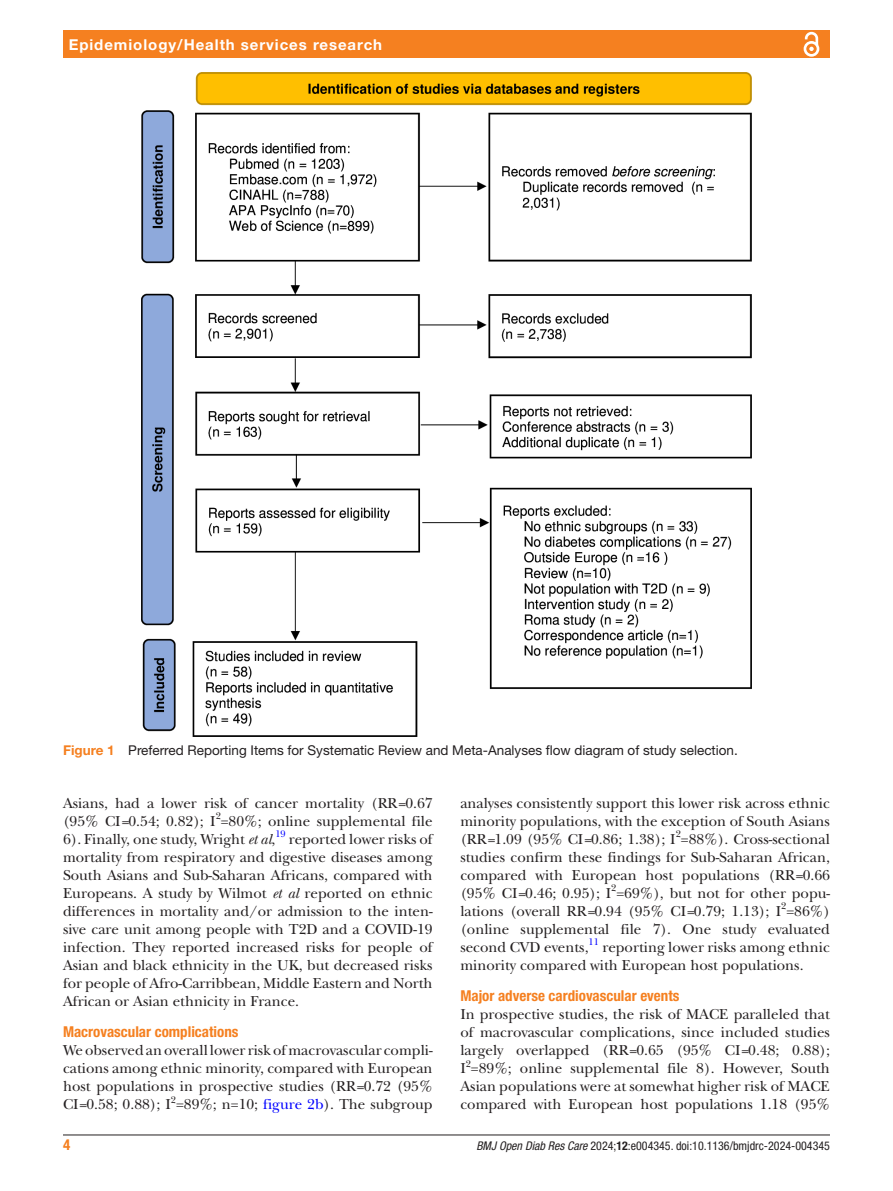
<style>
.page{position:relative;width:893px;height:1191px;background:#fff}
.page>*{position:absolute;margin:0;border:0;box-sizing:border-box;transform-origin:0 0}
.t1{font:15px/18px "New Baskerville";color:#231f20;text-align:justify}
.t2{font:700 condensed 15px "Helvetica Neue LT Std";color:#f58020}
.t3{font:700 15px "Helvetica Neue LT Std";letter-spacing:.065em;color:#fff}
.t4{font:13.5px "Helvetica Neue LT Std";color:#231f20}
.t5{font:condensed 12px "Helvetica Neue LT Std";color:#231f20}
.t6{font:9.9px "New Baskerville";color:#231f20}
.t7{font:9.9px "New Baskerville";color:#00f}
.s1{font-weight:700;color:#f58020}
.s2{font-style:italic}
.s3{color:#00f}
.s4{font-weight:700}
</style>
<div class="page">
<hr style="left:63px;top:1134px;width:767px;height:1px;background:#231f20">
<div style="left:63px;top:31px;width:767px;height:27px;background:#f58020"></div>
<svg style="left:803px;top:31px;width:17px;height:26px"></svg>
<img style="left:141px;top:73px;width:611px;height:664px">
<p class="t3" style="left:69px;top:35px;width:315px">Epidemiology/Health services research</p>
<p class="t4" style="left:63px;top:741px;width:676px"><span class="s1">Figure 1</span> Preferred Reporting Items for Systematic Review and Meta-Analyses flow diagram of study selection.</p>
<p class="t1" style="left:63px;top:794px;width:371px">Asians, had a lower risk of cancer mortality (RR<span class="s2">=</span>0.67 (95% CI<span class="s2">=</span>0.54; 0.82); I =80%; online supplemental file</p>
<p class="t6" style="left:216px;top:810px;width:7px">2</p>
<p class="t1" style="left:63px;top:830px;width:214px">6). Finally, one study, Wright <span class="s2">et al</span>,</p>
<p class="t7" style="left:275px;top:828px;width:12px">19</p>
<p class="t1" style="left:63px;top:830px;width:371px;text-indent:226px">reported lower risks of mortality from respiratory and digestive diseases among South Asians and Sub-Saharan Africans, compared with Europeans. A study by Wilmot <span class="s2">et al</span> reported on ethnic differences in mortality and/or admission to the inten&shy;sive care unit among people with T2D and a COVID-19 infection. They reported increased risks for people of Asian and black ethnicity in the UK, but decreased risks for people of Afro-Carribbean, Middle Eastern and North African or Asian ethnicity in France.</p>
<p class="t2" style="left:63px;top:1023px;width:177px">Macrovascular complications</p>
<p class="t1" style="left:63px;top:1041px;width:371px">We observed an overall lower risk of macrovascular compli&shy;cations among ethnic minority, compared with European host populations in prospective studies (RR<span class="s2">=</span>0.72 (95% CI<span class="s2">=</span>0.58; 0.88); I<sup>2</sup>=89%; n=10; <span class="s3">figure 2b</span>). The subgroup</p>
<p class="t1" style="left:460px;top:794px;width:371px">analyses consistently support this lower risk across ethnic minority populations, with the exception of South Asians (RR<span class="s2">=</span>1.09 (95% CI<span class="s2">=</span>0.86; 1.38); I =88%). Cross-sectional</p>
<p class="t6" style="left:676px;top:828px;width:7px">2</p>
<p class="t1" style="left:460px;top:848px;width:371px">studies confirm these findings for Sub-Saharan African, compared with European host populations (RR<span class="s2">=</span>0.66 (95% CI<span class="s2">=</span>0.46; 0.95); I =69%), but not for other popu-</p>
<p class="t6" style="left:611px;top:882px;width:7px">2</p>
<p class="t1" style="left:460px;top:902px;width:371px">lations (overall RR<span class="s2">=</span>0.94 (95% CI<span class="s2">=</span>0.79; 1.13); I =86%)</p>
<p class="t6" style="left:781px;top:900px;width:7px">2</p>
<p class="t1" style="left:460px;top:920px;width:371px">(online supplemental file 7). One study evaluated second CVD events,</p>
<p class="t7" style="left:589px;top:936px;width:12px">11</p>
<p class="t1" style="left:460px;top:938px;width:371px;text-indent:142px">reporting lower risks among ethnic minority compared with European host populations.</p>
<p class="t2" style="left:460px;top:987px;width:221px">Major adverse cardiovascular events</p>
<p class="t1" style="left:460px;top:1005px;width:371px">In prospective studies, the risk of MACE paralleled that of macrovascular complications, since included studies largely overlapped (RR<span class="s2">=</span>0.65 (95% CI<span class="s2">=</span>0.48; 0.88); I<sup>2</sup>=89%; online supplemental file 8). However, South Asian populations were at somewhat higher risk of MACE compared with European host populations 1.18 (95%</p>
<p class="t2" style="left:63px;top:1135px;width:9px">4</p>
<p class="t5" style="left:476px;top:1138px;width:355px"><span class="s2">BMJ Open Diab Res Care</span> 2024;<span class="s4">12</span>:e004345. doi:10.1136/bmjdrc-2024-004345</p>
</div>
